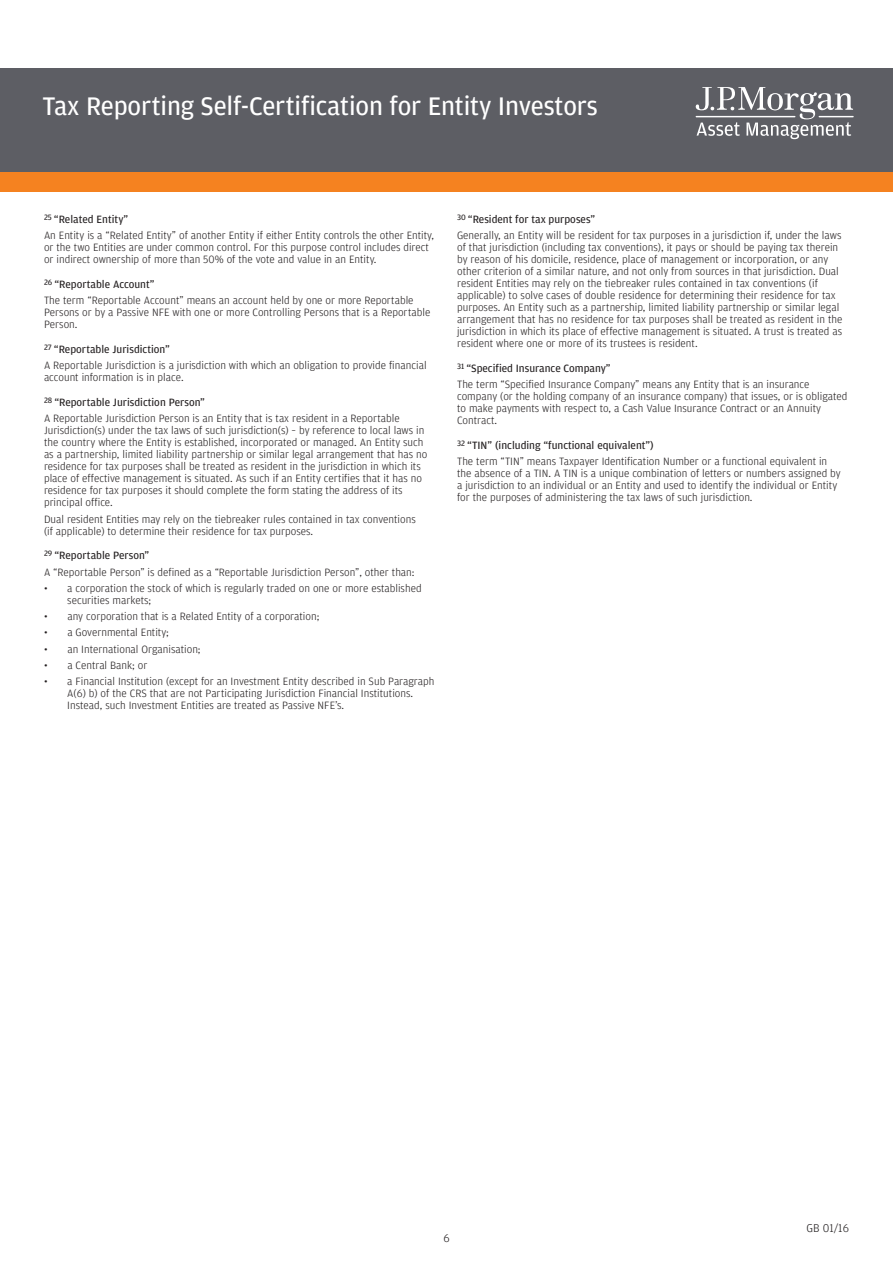
<style>
.page{position:relative;width:893px;height:1263px;background:#fff}
.page>*{position:absolute;margin:0;border:0;box-sizing:border-box;transform-origin:0 0}
.t1{font:27px "Amplitude";letter-spacing:-.005em;color:#fff}
.t2{font:300 12px "Amplitude";color:#231f20}
.t3{font:300 11.25px/12px "Amplitude";color:#231f20}
.t4{font:11.25px/24.8px "Amplitude";color:#231f20}
.s1{font-weight:400}
.s2{font-weight:300}
</style>
<div class="page">
<div style="left:0;top:68px;width:893px;height:104px;background:#5d5e64"></div>
<div style="left:0;top:172px;width:893px;height:19px;background:#f58220"></div>
<hr style="left:819px;top:116px;width:35px;height:1px;background:#fff">
<svg style="left:696px;top:87px;width:157px;height:52px"></svg>
<h1 class="t1" style="left:43px;top:96px;width:557px">Tax Reporting Self-Certification for Entity Investors</h1>
<p class="t3" style="left:44px;top:212px;width:392px;line-height:16.2px"><sup>25</sup> <span class="s1">“Related Entity”<br></span>An Entity is a “Related Entity” of another Entity if either Entity controls the other Entity,</p>
<p class="t3" style="left:44px;top:242px;width:386px">or the two Entities are under common control. For this purpose control includes direct or indirect ownership of more than 50% of the vote and value in an Entity.</p>
<p class="t3" style="left:44px;top:277px;width:371px;line-height:16.2px"><sup>26</sup> <span class="s1">“Reportable Account”<br></span>The term “Reportable Account” means an account held by one or more Reportable</p>
<p class="t3" style="left:44px;top:307px;width:388px">Persons or by a Passive NFE with one or more Controlling Persons that is a Reportable<br>Person.</p>
<p class="t3" style="left:44px;top:342px;width:384px;line-height:16.2px"><sup>27</sup> <span class="s1">“Reportable Jurisdiction”<br></span>A Reportable Jurisdiction is a jurisdiction with which an obligation to provide financial</p>
<p class="t4" style="left:44px;top:366px;width:163px"><span class="s2">account information is in place.<br></span><sup>28</sup> “Reportable Jurisdiction Person”</p>
<p class="t3" style="left:44px;top:413px;width:385px">A Reportable Jurisdiction Person is an Entity that is tax resident in a Reportable Jurisdiction(s) under the tax laws of such jurisdiction(s) – by reference to local laws in the country where the Entity is established, incorporated or managed. An Entity such as a partnership, limited liability partnership or similar legal arrangement that has no residence for tax purposes shall be treated as resident in the jurisdiction in which its place of effective management is situated. As such if an Entity certifies that it has no residence for tax purposes it should complete the form stating the address of its principal office.</p>
<p class="t3" style="left:44px;top:514px;width:373px">Dual resident Entities may rely on the tiebreaker rules contained in tax conventions (if applicable) to determine their residence for tax purposes.</p>
<p class="t3" style="left:44px;top:548px;width:372px;line-height:16.2px"><sup>29</sup> <span class="s1">“Reportable Person”<br></span>A “Reportable Person” is defined as a “Reportable Jurisdiction Person”, other than:</p>
<p class="t3" style="left:67px;top:583px;width:356px;text-indent:-23px">• a corporation the stock of which is regularly traded on one or more established securities markets;</p>
<p class="t3" style="left:44px;top:611px;width:277px">• any corporation that is a Related Entity of a corporation;</p>
<p class="t3" style="left:44px;top:627px;width:126px">• a Governmental Entity;</p>
<p class="t3" style="left:44px;top:644px;width:158px">• an International Organisation;</p>
<p class="t3" style="left:44px;top:660px;width:105px">• a Central Bank; or</p>
<p class="t3" style="left:67px;top:676px;width:369px;text-indent:-23px">• a Financial Institution (except for an Investment Entity described in Sub Paragraph<br>A(6) b) of the CRS that are not Participating Jurisdiction Financial Institutions.<br>Instead, such Investment Entities are treated as Passive NFE’s.</p>
<p class="t3" style="left:457px;top:212px;width:386px;line-height:16.2px"><sup>30</sup> <span class="s1">“Resident for tax purposes”<br></span>Generally, an Entity will be resident for tax purposes in a jurisdiction if, under the laws</p>
<p class="t3" style="left:457px;top:242px;width:387px">of that jurisdiction (including tax conventions), it pays or should be paying tax therein by reason of his domicile, residence, place of management or incorporation, or any other criterion of a similar nature, and not only from sources in that jurisdiction. Dual resident Entities may rely on the tiebreaker rules contained in tax conventions (if applicable) to solve cases of double residence for determining their residence for tax purposes. An Entity such as a partnership, limited liability partnership or similar legal arrangement that has no residence for tax purposes shall be treated as resident in the jurisdiction in which its place of effective management is situated. A trust is treated as resident where one or more of its trustees is resident.</p>
<p class="t3" style="left:457px;top:361px;width:354px;line-height:16.2px"><sup>31</sup> <span class="s1">“Specified Insurance Company”<br></span>The term “Specified Insurance Company” means any Entity that is an insurance</p>
<p class="t3" style="left:457px;top:391px;width:392px">company (or the holding company of an insurance company) that issues, or is obligated to make payments with respect to, a Cash Value Insurance Contract or an Annuity<br>Contract.</p>
<p class="t3" style="left:457px;top:438px;width:372px;line-height:16.2px"><sup>32</sup> <span class="s1">“TIN” (including “functional equivalent”)<br></span>The term “TIN” means Taxpayer Identification Number or a functional equivalent in</p>
<p class="t3" style="left:457px;top:468px;width:385px">the absence of a TIN. A TIN is a unique combination of letters or numbers assigned by a jurisdiction to an individual or an Entity and used to identify the individual or Entity for the purposes of administering the tax laws of such jurisdiction.</p>
<p class="t2" style="left:443px;top:1233px;width:8px">6</p>
<p class="t2" style="left:807px;top:1223px;width:44px">GB 01/16</p>
</div>
